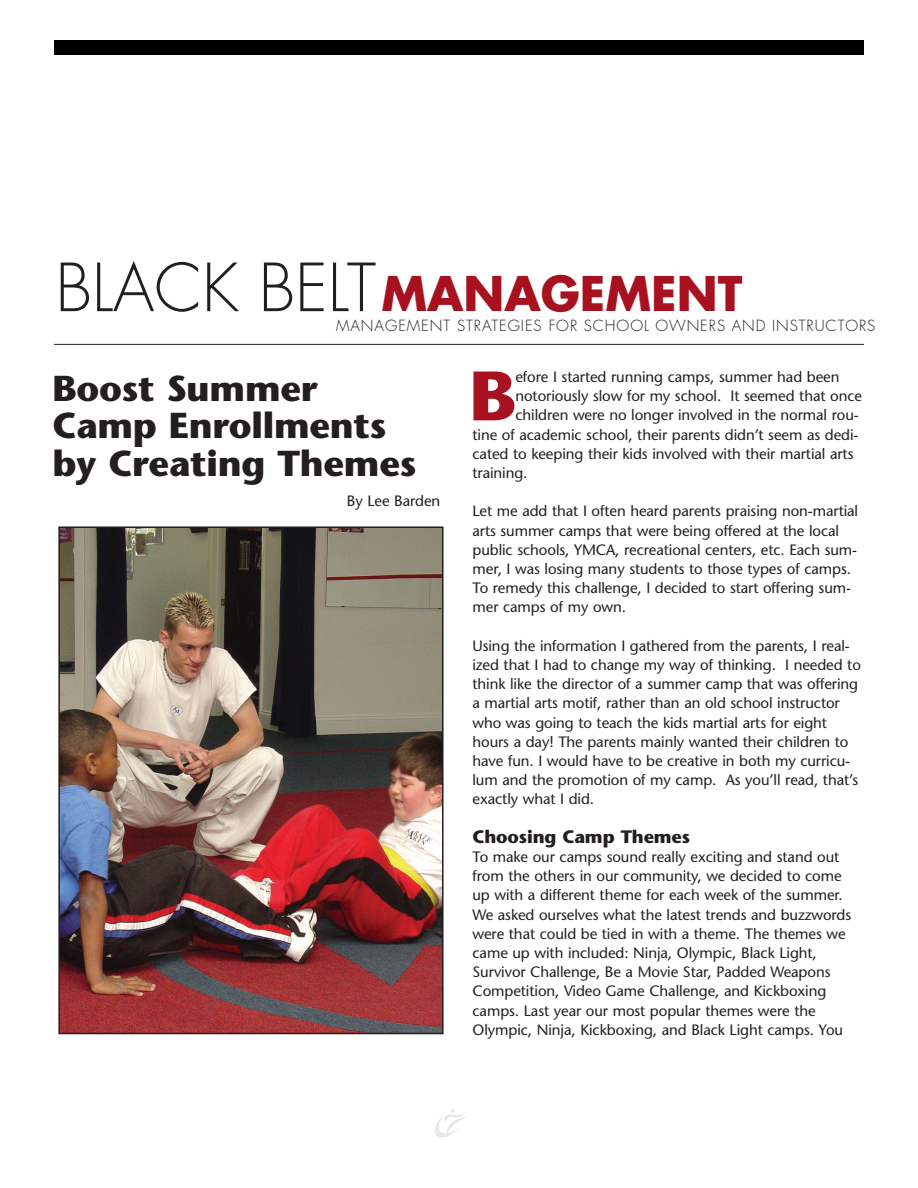
<style>
.page{position:relative;width:918px;height:1188px;background:#fff}
.page>*{position:absolute;margin:0;border:0;box-sizing:border-box;transform-origin:0 0}
.t1{font:700 69.75px "Stone Sans";color:#a8111f}
.t2{font:700 46.5px "Futura";color:#a8111f}
.t3{font:700 36px/37.5px "Stone Sans";letter-spacing:-.005em;color:#231f20}
.t4{font:700 18px "Stone Sans";letter-spacing:-.005em;color:#231f20}
.t5{font:15px/19.2px "Stone Sans";letter-spacing:-.005em;color:#231f20}
.t6{font:300 15px "Futura";letter-spacing:.06em;color:#231f20}
.s1{font-weight:300;font-size:64.5px;color:#231f20}
</style>
<div class="page">
<hr style="left:54px;top:344px;width:810px;height:1px;background:#231f20">
<div style="left:54px;top:40px;width:810px;height:14px;background:#000"></div>
<svg style="left:435px;top:1109px;width:31px;height:29px"></svg>
<img style="left:61px;top:529px;width:380px;height:502px">
<div style="left:58px;top:526px;width:386px;height:508px;border:2px solid #231f20"></div>
<h2 class="t2" style="left:56px;top:273px;width:688px"><span class="s1">BLACK BELT</span>MANAGEMENT</h2>
<p class="t6" style="left:336px;top:319px;width:541px">MANAGEMENT STRATEGIES FOR SCHOOL OWNERS AND INSTRUCTORS</p>
<h3 class="t3" style="left:53px;top:373px;width:365px">Boost Summer<br>Camp Enrollments by Creating Themes</h3>
<p class="t5" style="left:347px;top:493px;width:95px">By Lee Barden</p>
<h1 class="t1" style="left:469px;top:369px;width:48px">B</h1>
<p class="t5" style="left:515px;top:369px;width:326px">efore I started running camps, summer had been</p>
<p class="t5" style="left:515px;top:388px;width:348px">notoriously slow for my school. It seemed that once</p>
<p class="t5" style="left:515px;top:407px;width:345px">children were no longer involved in the normal rou-</p>
<p class="t5" style="left:472px;top:426px;width:388px">tine of academic school, their parents didn’t seem as dedi-</p>
<p class="t5" style="left:472px;top:446px;width:383px">cated to keeping their kids involved with their martial arts</p>
<p class="t5" style="left:472px;top:465px;width:57px">training.</p>
<p class="t5" style="left:472px;top:503px;width:387px">Let me add that I often heard parents praising non-martial arts summer camps that were being offered at the local public schools, YMCA, recreational centers, etc. Each sum&shy;mer, I was losing many students to those types of camps.<br>To remedy this challenge, I decided to start offering sum&shy;mer camps of my own.</p>
<p class="t5" style="left:472px;top:638px;width:390px">Using the information I gathered from the parents, I real&shy;ized that I had to change my way of thinking. I needed to think like the director of a summer camp that was offering a martial arts motif, rather than an old school instructor who was going to teach the kids martial arts for eight hours a day! The parents mainly wanted their children to have fun. I would have to be creative in both my curricu&shy;lum and the promotion of my camp. As you’ll read, that’s exactly what I did.</p>
<p class="t4" style="left:472px;top:830px;width:219px">Choosing Camp Themes</p>
<p class="t5" style="left:472px;top:849px;width:380px">To make our camps sound really exciting and stand out from the others in our community, we decided to come up with a different theme for each week of the summer.<br>We asked ourselves what the latest trends and buzzwords were that could be tied in with a theme. The themes we came up with included: Ninja, Olympic, Black Light, Survivor Challenge, Be a Movie Star, Padded Weapons Competition, Video Game Challenge, and Kickboxing camps. Last year our most popular themes were the Olympic, Ninja, Kickboxing, and Black Light camps. You</p>
</div>
